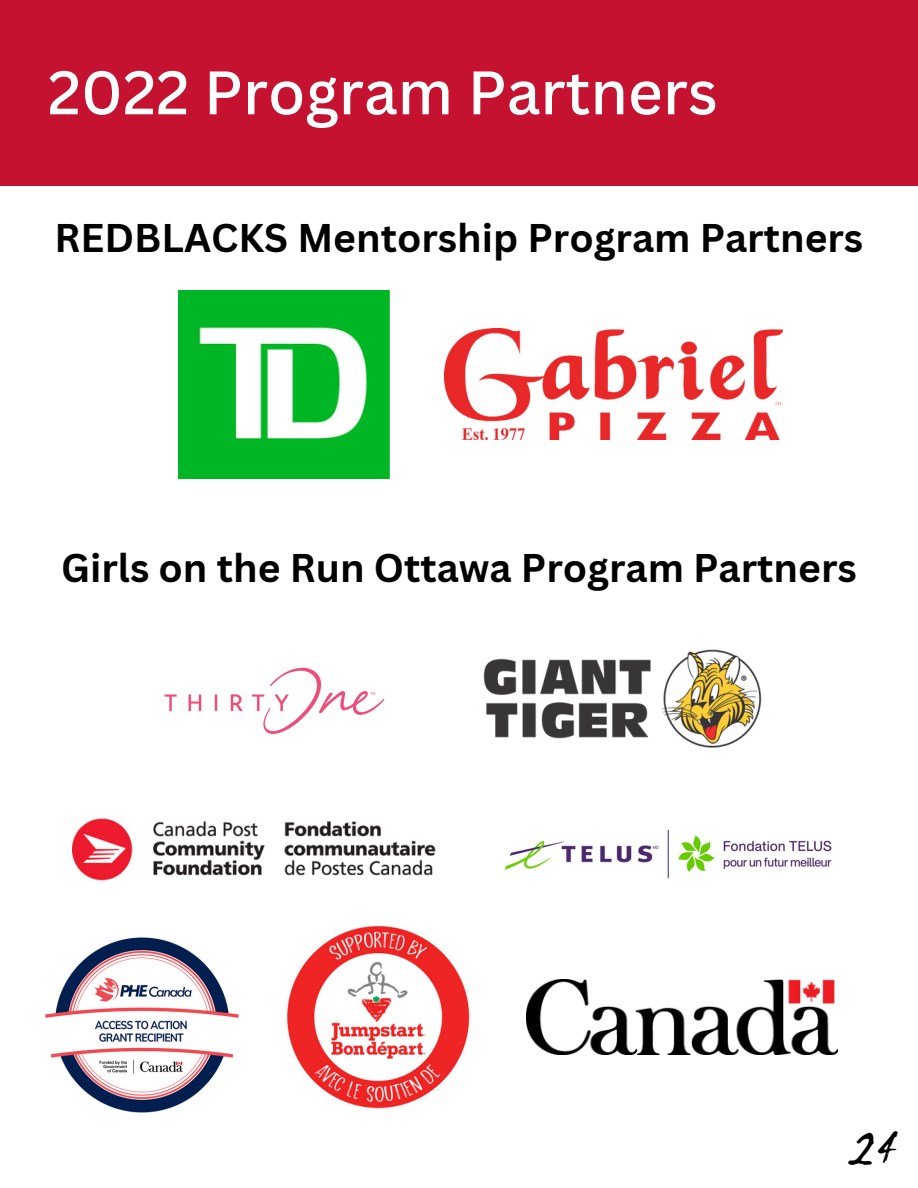
<style>
.page{position:relative;width:918px;height:1188px;background:#fff}
.page>*{position:absolute;margin:0;border:0;box-sizing:border-box;transform-origin:0 0}
.t1{font:500 60px "Canva Sans";color:#fff}
.t2{font:700 39px "Canva Sans";color:#000}
.t3{font:36px "Beth Ellen";color:#000}
</style>
<div class="page">
<div style="left:0;top:0;width:918px;height:185px;background:#c41230"></div>
<img style="left:179px;top:290px;width:210px;height:188px">
<img style="left:445px;top:328px;width:337px;height:112px">
<img style="left:164px;top:667px;width:221px;height:67px">
<img style="left:483px;top:649px;width:279px;height:99px">
<img style="left:504px;top:829px;width:328px;height:50px">
<img style="left:287px;top:926px;width:183px;height:183px">
<img style="left:72px;top:818px;width:364px;height:63px">
<img style="left:45px;top:937px;width:194px;height:176px">
<img style="left:527px;top:980px;width:310px;height:74px">
<p class="t1" style="left:48px;top:50px;width:672px">2022 Program Partners</p>
<p class="t2" style="left:55px;top:210px;width:810px">REDBLACKS Mentorship Program Partners</p>
<p class="t2" style="left:61px;top:540px;width:797px">Girls on the Run Ottawa Program Partners</p>
<p class="t3" style="left:847px;top:1130px;width:54px">24</p>
</div>
